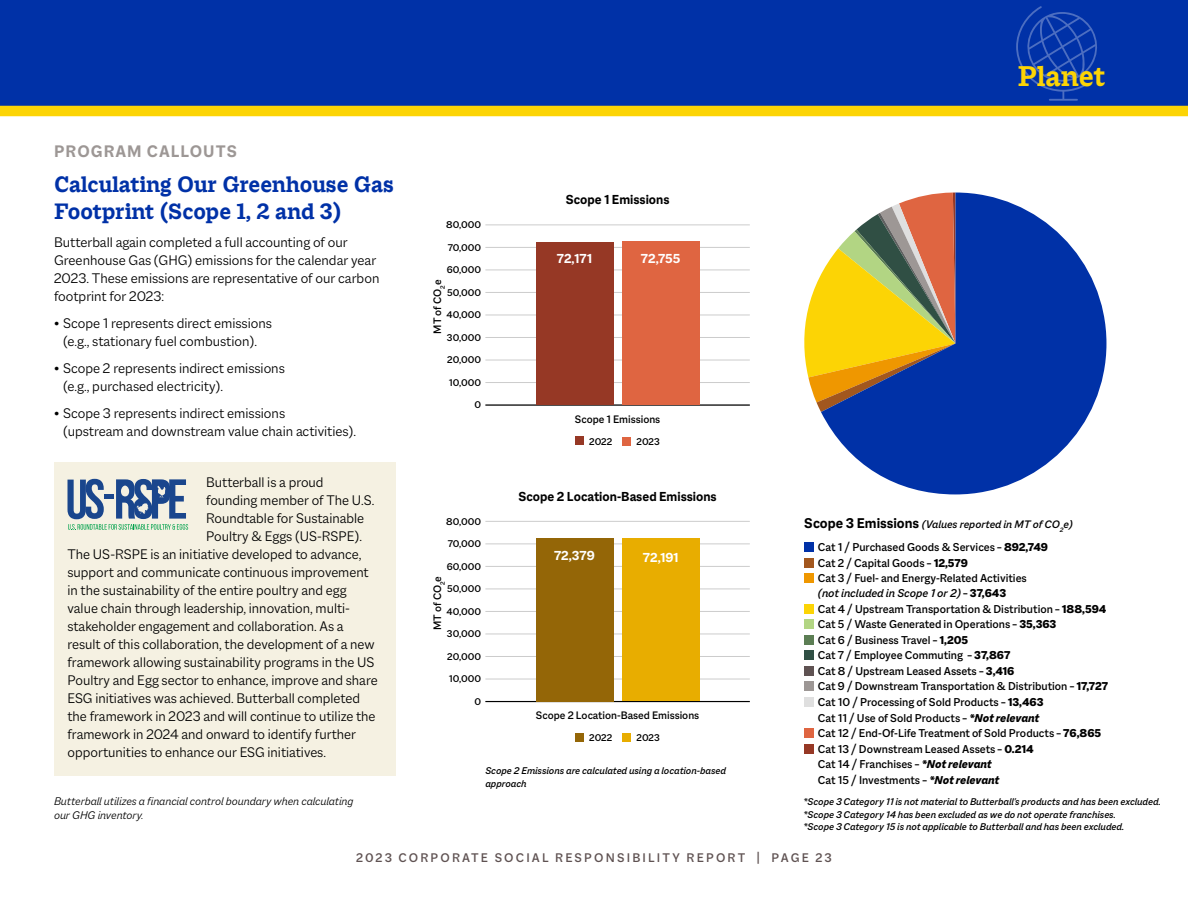
<style>
.page{position:relative;width:1188px;height:918px;background:#fff}
.page>*{position:absolute;margin:0;border:0;box-sizing:border-box;transform-origin:0 0}
.t1{font:700 30.75px "Macklin Slab";color:#fcd405}
.t2{font:700 24px/27px "Macklin Slab";color:#0031a7}
.t3{font:700 18px "Macklin Sans";letter-spacing:.06em;color:#9d9795}
.t4{font:300 15px/18px "Macklin Sans";color:#000}
.t5{font:700 14.1px "Macklin Sans";color:#000}
.t6{font:700 14.1px "Macklin Sans";color:#fff}
.t7{font:500 13.5px "Macklin Sans";letter-spacing:.16em;color:#5f5252}
.t8{font:500 12.3px/15.5px "Macklin Sans";color:#000}
.t9{font:italic 300 12px/14.4px "Macklin Sans";color:#000}
.t10{font:500 11.7px "Macklin Sans";color:#000}
.t11{font:italic 500 11.7px "Macklin Sans";color:#000}
.t12{font:italic 500 10.5px/12.9px "Macklin Sans";letter-spacing:-.005em;color:#000}
.t13{font:500 10.5px "Macklin Sans";color:#000}
.s1{font-weight:700;font-style:normal;font-size:15.15px}
.s2{font-weight:800}
.s3{font-style:italic}
.s4{font-weight:800;font-style:italic}
</style>
<div class="page">
<div style="left:0;top:0;width:1188px;height:106px;background:#0031a7"></div>
<div style="left:0;top:106px;width:1188px;height:10px;background:#fcd405"></div>
<svg style="left:1016px;top:6px;width:81px;height:95px"></svg>
<div style="left:576px;top:437px;width:8px;height:8px;background:#963825"></div>
<div style="left:623px;top:437px;width:8px;height:8px;background:#df6541"></div>
<div style="left:576px;top:733px;width:8px;height:8px;background:#946607"></div>
<div style="left:804px;top:542px;width:10px;height:10px;background:#0031a7"></div>
<div style="left:804px;top:558px;width:10px;height:9px;background:#a2571e"></div>
<div style="left:804px;top:574px;width:10px;height:9px;background:#ef9700"></div>
<div style="left:804px;top:604px;width:10px;height:9px;background:#fcd405"></div>
<div style="left:804px;top:620px;width:10px;height:9px;background:#b2d583"></div>
<div style="left:804px;top:635px;width:10px;height:9px;background:#5c7e54"></div>
<div style="left:804px;top:651px;width:10px;height:9px;background:#304f44"></div>
<div style="left:804px;top:666px;width:10px;height:10px;background:#5f5252"></div>
<div style="left:804px;top:682px;width:10px;height:9px;background:#9d9795"></div>
<div style="left:804px;top:697px;width:10px;height:10px;background:#dfdfdf"></div>
<div style="left:804px;top:728px;width:10px;height:10px;background:#df6541"></div>
<div style="left:804px;top:744px;width:10px;height:9px;background:#963825"></div>
<div style="left:623px;top:734px;width:8px;height:8px;background:#e8ad00"></div>
<hr style="left:485px;top:382px;width:265px;height:1px;background:#ccc">
<hr style="left:485px;top:360px;width:265px;height:1px;background:#ccc">
<hr style="left:485px;top:337px;width:265px;height:1px;background:#ccc">
<hr style="left:485px;top:315px;width:265px;height:1px;background:#ccc">
<hr style="left:485px;top:292px;width:265px;height:1px;background:#ccc">
<hr style="left:485px;top:270px;width:265px;height:1px;background:#ccc">
<hr style="left:485px;top:247px;width:265px;height:1px;background:#ccc">
<hr style="left:485px;top:225px;width:265px;height:1px;background:#ccc">
<hr style="left:485px;top:404px;width:265px;height:2px;background:#000">
<div style="left:622px;top:241px;width:78px;height:164px;background:#df6541"></div>
<div style="left:536px;top:242px;width:77px;height:163px;background:#963825"></div>
<hr style="left:485px;top:679px;width:265px;height:1px;background:#ccc">
<hr style="left:485px;top:656px;width:265px;height:1px;background:#ccc">
<hr style="left:485px;top:634px;width:265px;height:1px;background:#ccc">
<hr style="left:485px;top:611px;width:265px;height:1px;background:#ccc">
<hr style="left:485px;top:589px;width:265px;height:1px;background:#ccc">
<hr style="left:485px;top:566px;width:265px;height:1px;background:#ccc">
<hr style="left:485px;top:544px;width:265px;height:1px;background:#ccc">
<hr style="left:485px;top:521px;width:265px;height:1px;background:#ccc">
<hr style="left:485px;top:701px;width:265px;height:1px;background:#000">
<div style="left:622px;top:538px;width:78px;height:163px;background:#e8ad00"></div>
<div style="left:536px;top:538px;width:77px;height:163px;background:#946607"></div>
<svg style="left:804px;top:274px;width:17px;height:138px"></svg>
<svg style="left:821px;top:193px;width:285px;height:301px;fill:#0031a7"></svg>
<div style="left:54px;top:462px;width:342px;height:314px;background:#f5f1e2"></div>
<svg style="left:68px;top:479px;width:120px;height:51px"></svg>
<p class="t3" style="left:54px;top:141px;width:185px">PROGRAM CALLOUTS</p>
<h2 class="t2" style="left:54px;top:170px;width:341px">Calculating Our Greenhouse Gas<br>Footprint (Scope 1, 2 and 3)</h2>
<p class="t4" style="left:54px;top:233px;width:327px">Butterball again completed a full accounting of our Greenhouse Gas (GHG) emissions for the calendar year 2023. These emissions are representative of our carbon footprint for 2023:</p>
<p class="t4" style="left:54px;top:314px;width:220px;text-align:center">• Scope 1 represents direct emissions (e.g., stationary fuel combustion).</p>
<p class="t4" style="left:63px;top:359px;width:223px;text-indent:-9px">• Scope 2 represents indirect emissions (e.g., purchased electricity).</p>
<p class="t4" style="left:63px;top:404px;width:295px;text-indent:-9px">• Scope 3 represents indirect emissions<br>(upstream and downstream value chain activities).</p>
<p class="t4" style="left:206px;top:473px;width:119px">Butterball is a proud</p>
<p class="t4" style="left:206px;top:491px;width:170px">founding member of The U.S.</p>
<p class="t4" style="left:206px;top:509px;width:160px">Roundtable for Sustainable</p>
<p class="t4" style="left:206px;top:527px;width:157px">Poultry &amp; Eggs (US-RSPE).</p>
<p class="t4" style="left:67px;top:545px;width:295px">The US-RSPE is an initiative developed to advance,</p>
<p class="t4" style="left:67px;top:563px;width:303px">support and communicate continuous improvement</p>
<p class="t4" style="left:67px;top:581px;width:281px">in the sustainability of the entire poultry and egg</p>
<p class="t4" style="left:67px;top:599px;width:284px">value chain through leadership, innovation, multi-</p>
<p class="t4" style="left:67px;top:617px;width:278px">stakeholder engagement and collaboration. As a</p>
<p class="t4" style="left:67px;top:635px;width:309px">result of this collaboration, the development of a new</p>
<p class="t4" style="left:67px;top:653px;width:308px">framework allowing sustainability programs in the US</p>
<p class="t4" style="left:67px;top:671px;width:312px">Poultry and Egg sector to enhance, improve and share</p>
<p class="t4" style="left:67px;top:689px;width:294px">ESG initiatives was achieved. Butterball completed</p>
<p class="t4" style="left:67px;top:707px;width:310px">the framework in 2023 and will continue to utilize the</p>
<p class="t4" style="left:67px;top:725px;width:290px">framework in 2024 and onward to identify further</p>
<p class="t4" style="left:67px;top:743px;width:260px">opportunities to enhance our ESG initiatives.</p>
<p class="t9" style="left:54px;top:793px;width:301px">Butterball utilizes a financial control boundary when calculating our GHG inventory.</p>
<p class="t13" style="left:446px;top:219px;width:37px">80,000</p>
<p class="t13" style="left:448px;top:241px;width:35px">70,000</p>
<p class="t13" style="left:447px;top:264px;width:36px">60,000</p>
<p class="t10" style="left:431px;top:334px;width:56px;rotate:-90deg">MT of CO<sub>2</sub>e</p>
<p class="t13" style="left:447px;top:286px;width:36px">50,000</p>
<p class="t13" style="left:447px;top:309px;width:36px">40,000</p>
<p class="t13" style="left:447px;top:331px;width:36px">30,000</p>
<p class="t13" style="left:447px;top:354px;width:36px">20,000</p>
<p class="t13" style="left:449px;top:376px;width:34px">10,000</p>
<p class="t13" style="left:475px;top:399px;width:8px">0</p>
<p class="t13" style="left:446px;top:515px;width:37px">80,000</p>
<p class="t13" style="left:448px;top:538px;width:35px">70,000</p>
<p class="t13" style="left:447px;top:560px;width:36px">60,000</p>
<p class="t10" style="left:431px;top:630px;width:56px;rotate:-90deg">MT of CO<sub>2</sub>e</p>
<p class="t13" style="left:447px;top:583px;width:36px">50,000</p>
<p class="t13" style="left:447px;top:605px;width:36px">40,000</p>
<p class="t13" style="left:447px;top:628px;width:36px">30,000</p>
<p class="t13" style="left:447px;top:650px;width:36px">20,000</p>
<p class="t13" style="left:449px;top:673px;width:34px">10,000</p>
<p class="t13" style="left:475px;top:695px;width:8px">0</p>
<p class="t5" style="left:566px;top:191px;width:105px">Scope 1 Emissions</p>
<p class="t6" style="left:557px;top:250px;width:37px">72,171</p>
<p class="t6" style="left:641px;top:250px;width:41px">72,755</p>
<p class="t10" style="left:575px;top:412px;width:87px">Scope 1 Emissions</p>
<p class="t13" style="left:589px;top:435px;width:25px">2022</p>
<p class="t13" style="left:636px;top:435px;width:25px">2023</p>
<p class="t5" style="left:518px;top:488px;width:200px">Scope 2 Location-Based Emissions</p>
<p class="t6" style="left:554px;top:547px;width:42px">72,379</p>
<p class="t6" style="left:643px;top:549px;width:37px">72,191</p>
<p class="t10" style="left:536px;top:709px;width:165px">Scope 2 Location-Based Emissions</p>
<p class="t13" style="left:589px;top:732px;width:25px">2022</p>
<p class="t13" style="left:636px;top:732px;width:25px">2023</p>
<p class="t12" style="left:485px;top:764px;width:242px">Scope 2 Emissions are calculated using a location-based approach</p>
<h1 class="t1" style="left:1018px;top:58px;width:89px">Planet</h1>
<p class="t11" style="left:804px;top:517px;width:270px"><span class="s1">Scope 3 Emissions</span> (Values reported in MT of CO<sub>2</sub>e)</p>
<p class="t8" style="left:818px;top:539px;width:292px">Cat 1 / Purchased Goods &amp; Services – <span class="s2">892,749<br></span>Cat 2 / Capital Goods – <span class="s2">12,579<br></span>Cat 3 / Fuel- and Energy-Related Activities<br><span class="s3">(not included in Scope 1 or 2)</span> – <span class="s2">37,643<br></span>Cat 4 / Upstream Transportation &amp; Distribution – <span class="s2">188,594<br></span>Cat 5 / Waste Generated in Operations – <span class="s2">35,363<br></span>Cat 6 / Business Travel – <span class="s2">1,205<br></span>Cat 7 / Employee Commuting – <span class="s2">37,867<br></span>Cat 8 / Upstream Leased Assets – <span class="s2">3,416<br></span>Cat 9 / Downstream Transportation &amp; Distribution – <span class="s2">17,727<br></span>Cat 10 / Processing of Sold Products – <span class="s2">13,463<br></span>Cat 11 / Use of Sold Products – <span class="s4">*Not relevant<br></span>Cat 12 / End-Of-Life Treatment of Sold Products – <span class="s2">76,865<br></span>Cat 13 / Downstream Leased Assets – <span class="s2">0.214<br></span>Cat 14 / Franchises – <span class="s4">*Not relevant<br></span>Cat 15 / Investments – <span class="s4">*Not relevant</span></p>
<p class="t12" style="left:803px;top:795px;width:359px">*Scope 3 Category 11 is not material to Butterball's products and has been excluded. *Scope 3 Category 14 has been excluded as we do not operate franchises.<br>*Scope 3 Category 15 is not applicable to Butterball and has been excluded.</p>
<p class="t7" style="left:356px;top:850px;width:477px">2023 CORPORATE SOCIAL RESPONSIBILITY REPORT | PAGE 23</p>
</div>
